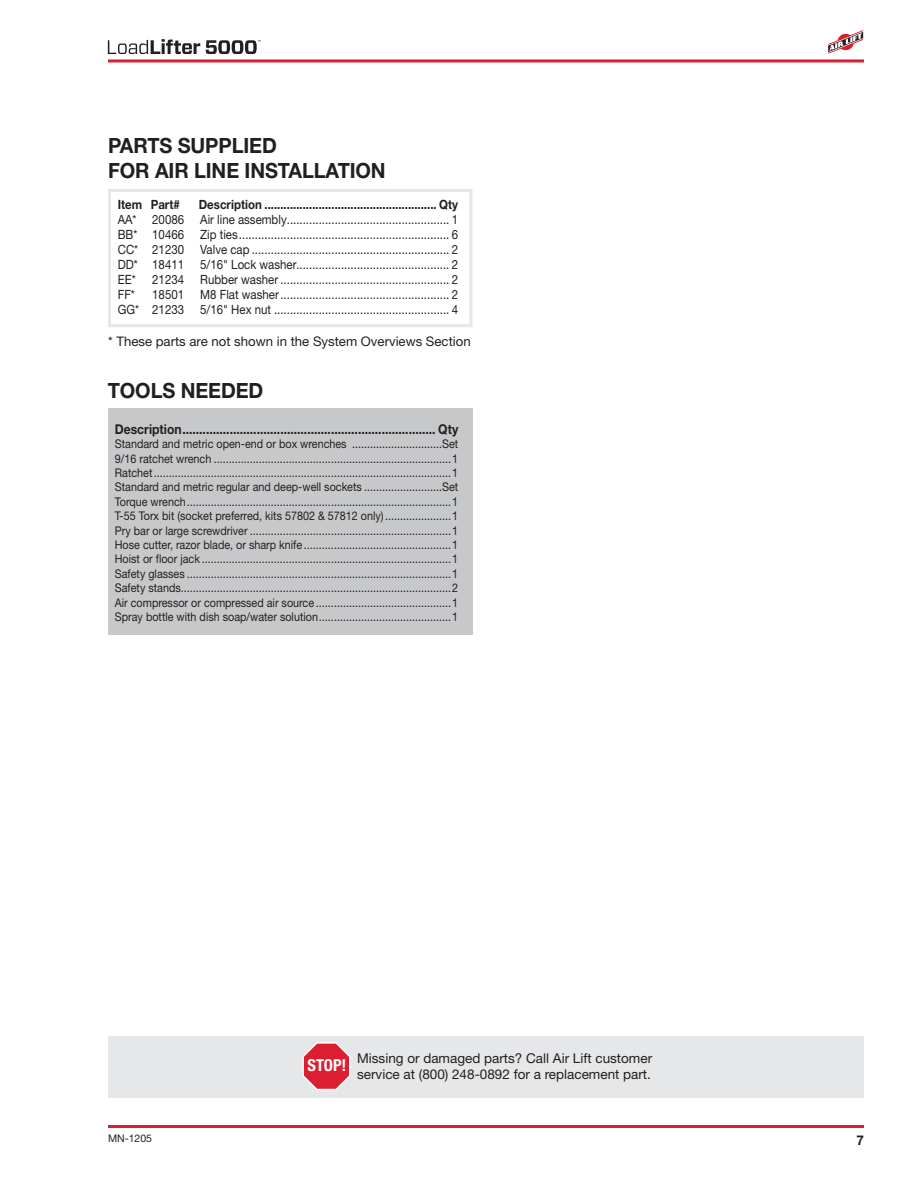
<style>
.page{position:relative;width:918px;height:1188px;background:#fff}
.page>*{position:absolute;margin:0;border:0;box-sizing:border-box;transform-origin:0 0}
.t1{font:700 21px/25.2px "Helvetica Neue";letter-spacing:-.005em;color:#231f20;scale:.95 1}
.t2{font:700 condensed 16.5px "Helvetica Neue";color:#fff}
.Parts_Heading{font:700 13.5px "Helvetica Neue";color:#231f20;scale:.9 1}
.t3{font:13.5px/16.5px "Helvetica Neue";color:#231f20}
.Parts_Heading-2{font:700 13.5px "Helvetica Neue";color:#231f20}
.Body_Text{font:13.2px "Helvetica Neue";color:#231f20}
.Parts_captions{font:12.75px "Helvetica Neue";color:#231f20;scale:.9 1}
.Parts_Heading-3{font:700 12.75px "Helvetica Neue";color:#231f20;scale:.9 1}
.Parts_captions-2{font:12px "Helvetica Neue";color:#231f20;scale:.9 1}
.t4{font:10.5px "Helvetica Neue";color:#231f20}
</style>
<div class="page">
<hr style="left:108px;top:1125px;width:756px;height:3px;background:#db1e30">
<svg style="left:828px;top:30px;width:36px;height:24px"></svg>
<svg style="left:108px;top:39px;width:92px;height:15px"></svg>
<svg style="left:206px;top:40px;width:55px;height:14px"></svg>
<hr style="left:108px;top:59px;width:756px;height:3px;background:#db1e30">
<div style="left:108px;top:1036px;width:756px;height:62px;background:#e6e7e9"></div>
<svg style="left:302px;top:1042px;width:49px;height:48px"></svg>
<div style="left:108px;top:409px;width:364px;height:226px;background:#c7c8ca"></div>
<div style="left:108px;top:189px;width:364px;height:138px;border:3px solid #e6e7e9"></div>
<p class="t1" style="left:108px;top:132px;width:294px">PARTS SUPPLIED<br>FOR AIR LINE INSTALLATION</p>
<p class="Parts_Heading-3" style="left:118px;top:197px;width:71px">Item Part#</p>
<p class="Parts_Heading-3" style="left:199px;top:197px;width:290px">Description ...................................................... Qty</p>
<p class="Parts_captions" style="left:118px;top:212px;width:75px">AA* 20086</p>
<p class="Parts_captions" style="left:200px;top:212px;width:288px">Air line assembly................................................... 1</p>
<p class="Parts_captions" style="left:118px;top:227px;width:75px">BB* 10466</p>
<p class="Parts_captions" style="left:200px;top:227px;width:288px">Zip ties.................................................................. 6</p>
<p class="Parts_captions" style="left:118px;top:242px;width:75px">CC* 21230</p>
<p class="Parts_captions" style="left:200px;top:242px;width:288px">Valve cap .............................................................. 2</p>
<p class="Parts_captions" style="left:118px;top:257px;width:75px">DD* 18411</p>
<p class="Parts_captions" style="left:200px;top:257px;width:288px">5/16" Lock washer................................................ 2</p>
<p class="Parts_captions" style="left:118px;top:272px;width:22px">EE*</p>
<p class="Parts_captions" style="left:152px;top:272px;width:37px">21234</p>
<p class="Parts_captions" style="left:200px;top:272px;width:288px">Rubber washer ..................................................... 2</p>
<p class="Parts_captions" style="left:118px;top:287px;width:21px">FF*</p>
<p class="Parts_captions" style="left:152px;top:287px;width:37px">18501</p>
<p class="Parts_captions" style="left:200px;top:287px;width:288px">M8 Flat washer..................................................... 2</p>
<p class="Parts_captions" style="left:118px;top:302px;width:75px">GG* 21233</p>
<p class="Parts_captions" style="left:200px;top:302px;width:288px">5/16" Hex nut ....................................................... 4</p>
<p class="Body_Text" style="left:108px;top:333px;width:364px">* These parts are not shown in the System Overviews Section</p>
<p class="t1" style="left:108px;top:377px;width:165px">TOOLS NEEDED</p>
<p class="Parts_Heading" style="left:115px;top:421px;width:383px">Description........................................................................... Qty</p>
<p class="Parts_captions-2" style="left:115px;top:437px;width:383px">Standard and metric open-end or box wrenches ..............................Set</p>
<p class="Parts_captions-2" style="left:115px;top:451px;width:383px">9/16 ratchet wrench ...............................................................................1</p>
<p class="Parts_captions-2" style="left:115px;top:466px;width:383px">Ratchet...................................................................................................1</p>
<p class="Parts_captions-2" style="left:115px;top:480px;width:383px">Standard and metric regular and deep-well sockets ..........................Set</p>
<p class="Parts_captions-2" style="left:115px;top:494px;width:383px">Torque wrench........................................................................................1</p>
<p class="Parts_captions-2" style="left:115px;top:509px;width:383px">T-55 Torx bit (socket preferred, kits 57802 &amp; 57812 only)......................1</p>
<p class="Parts_captions-2" style="left:115px;top:523px;width:383px">Pry bar or large screwdriver ...................................................................1</p>
<p class="Parts_captions-2" style="left:115px;top:538px;width:383px">Hose cutter, razor blade, or sharp knife .................................................1</p>
<p class="Parts_captions-2" style="left:115px;top:552px;width:383px">Hoist or floor jack ...................................................................................1</p>
<p class="Parts_captions-2" style="left:115px;top:566px;width:383px">Safety glasses ........................................................................................1</p>
<p class="Parts_captions-2" style="left:115px;top:581px;width:383px">Safety stands..........................................................................................2</p>
<p class="Parts_captions-2" style="left:115px;top:595px;width:383px">Air compressor or compressed air source .............................................1</p>
<p class="Parts_captions-2" style="left:115px;top:610px;width:383px">Spray bottle with dish soap/water solution............................................1</p>
<p class="t2" style="left:307px;top:1055px;width:41px">STOP!</p>
<p class="t3" style="left:357px;top:1049px;width:297px">Missing or damaged parts? Call Air Lift customer service at (800) 248-0892 for a replacement part.</p>
<p class="t4" style="left:108px;top:1132px;width:46px">MN-1205</p>
<p class="Parts_Heading-2" style="left:856px;top:1131px;width:9px">7</p>
</div>
